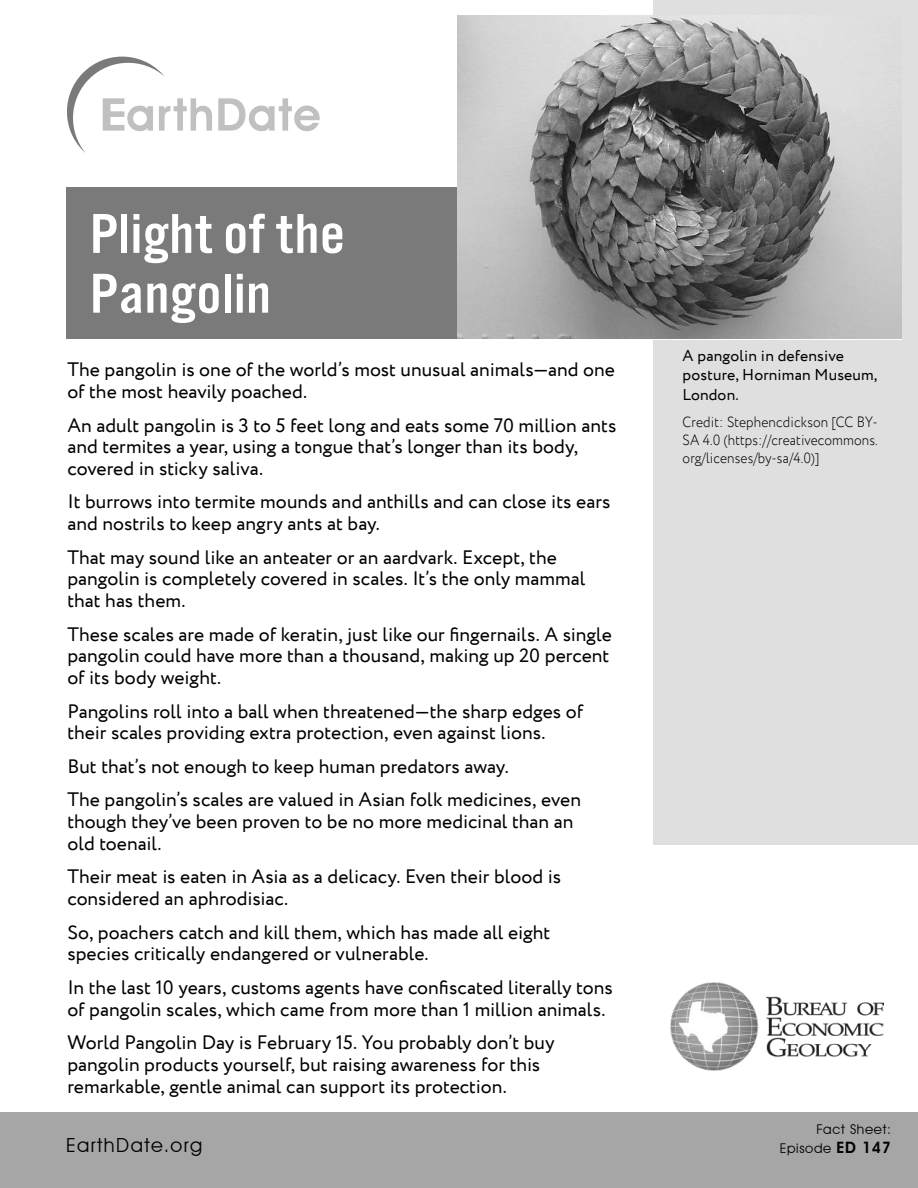
<style>
.page{position:relative;width:918px;height:1188px;background:#fff}
.page>*{position:absolute;margin:0;border:0;box-sizing:border-box;transform-origin:0 0}
.t1{font:58.35px/59.8px "Alternate Got No 3 D";letter-spacing:.01em;color:#fff;scale:1.1 1}
.t2{font:19.5px/21.6px "Circe";color:#000}
.t3{font:19.5px "Avant Garde IT Cby BT";letter-spacing:.075em;color:#000}
.t4{font:15.75px/19.5px "Circe";letter-spacing:.01em;color:#000}
.t5{font:300 15px/18px "Circe";letter-spacing:.01em;color:#000;text-align:justify;scale:.9 1}
.t6{font:13.5px/18.9px "Avant Garde IT Cby BT";letter-spacing:.05em;color:#000;text-align:right}
.s1{font-weight:600;font-size:15.75px}
</style>
<div class="page">
<div style="left:66px;top:187px;width:524px;height:152px;background:#7a7a7a"></div>
<div style="left:653px;top:0;width:265px;height:845px;background:#dfdfdf"></div>
<svg style="left:67px;top:56px;width:145px;height:97px"></svg>
<svg style="left:218px;top:98px;width:102px;height:33px"></svg>
<img style="left:671px;top:983px;width:213px;height:88px">
<div style="left:0;top:1112px;width:918px;height:76px;background:#a6a6a6"></div>
<img style="left:458px;top:16px;width:444px;height:323px">
<h1 class="t1" style="left:90px;top:203px;width:233px">Plight of the<br>Pangolin</h1>
<p class="t2" style="left:67px;top:359px;width:549px">The pangolin is one of the world’s most unusual animals—and one of the most heavily poached.</p>
<p class="t2" style="left:67px;top:415px;width:551px">An adult pangolin is 3 to 5 feet long and eats some 70 million ants and termites a year, using a tongue that’s longer than its body, covered in sticky saliva.</p>
<p class="t2" style="left:67px;top:492px;width:545px">It burrows into termite mounds and anthills and can close its ears and nostrils to keep angry ants at bay.</p>
<p class="t2" style="left:67px;top:547px;width:520px">That may sound like an anteater or an aardvark. Except, the pangolin is completely covered in scales. It’s the only mammal that has them.</p>
<p class="t2" style="left:67px;top:624px;width:546px">These scales are made of keratin, just like our fingernails. A single pangolin could have more than a thousand, making up 20 percent of its body weight.</p>
<p class="t2" style="left:67px;top:701px;width:517px">Pangolins roll into a ball when threatened—the sharp edges of their scales providing extra protection, even against lions.</p>
<p class="t2" style="left:67px;top:750px;width:515px;line-height:33.6px">But that’s not enough to keep human predators away.<br>The pangolin’s scales are valued in Asian folk medicines, even</p>
<p class="t2" style="left:67px;top:811px;width:508px">though they’ve been proven to be no more medicinal than an old toenail.</p>
<p class="t2" style="left:67px;top:867px;width:495px">Their meat is eaten in Asia as a delicacy. Even their blood is considered an aphrodisiac.</p>
<p class="t2" style="left:67px;top:922px;width:485px">So, poachers catch and kill them, which has made all eight species critically endangered or vulnerable.</p>
<p class="t2" style="left:67px;top:977px;width:547px">In the last 10 years, customs agents have confiscated literally tons of pangolin scales, which came from more than 1 million animals.</p>
<p class="t2" style="left:67px;top:1032px;width:489px">World Pangolin Day is February 15. You probably don’t buy pangolin products yourself, but raising awareness for this remarkable, gentle animal can support its protection.</p>
<p class="t3" style="left:66px;top:1134px;width:138px">EarthDate.org</p>
<p class="t4" style="left:683px;top:346px;width:196px">A pangolin in defensive posture, Horniman Museum,<br>London.</p>
<p class="t5" style="left:683px;top:413px;width:218px">Credit: Stephencdickson [CC BY-SA 4.0 (https://creativecommons. org/licenses/by-sa/4.0)]</p>
<p class="t6" style="left:780px;top:1120px;width:113px">Fact Sheet:<br>Episode <span class="s1">ED 147</span></p>
</div>
